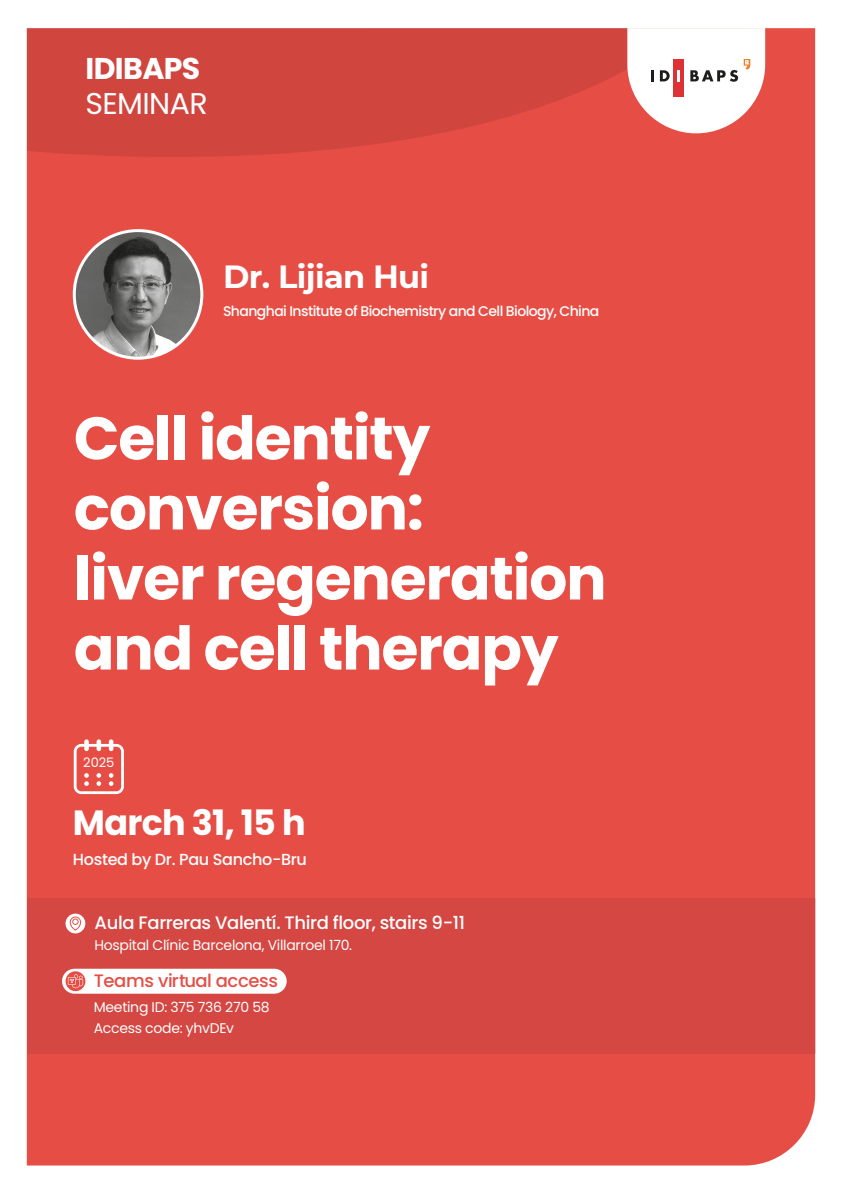
<style>
.page{position:relative;width:842px;height:1191px;background:#fff}
.page>*{position:absolute;margin:0;border:0;box-sizing:border-box;transform-origin:0 0}
.t1{font:700 60px/70px "Poppins";letter-spacing:-.02em;color:#fff}
.t2{font:700 35px "Poppins";letter-spacing:-.02em;color:#fff}
.t3{font:700 32px "Montserrat";letter-spacing:-.02em;color:#fff}
.t4{font:700 30px "Poppins";letter-spacing:-.02em;color:#fff}
.t5{font:30px "Poppins";letter-spacing:-.02em;color:#fff}
.t6{font:500 18px "Poppins";letter-spacing:-.02em;color:#fff}
.t7{font:500 18px "Poppins";letter-spacing:-.02em;color:#e64e45}
.t8{font:500 16px "Poppins";letter-spacing:-.02em;color:#fff}
.t9{font:14px/21px "Poppins";letter-spacing:-.02em;color:#fff}
.t10{font:500 14px "Poppins";letter-spacing:-.04em;color:#fff}
.t11{font:13px "Poppins";color:#fff}
</style>
<div class="page">
<div style="left:27px;top:28px;width:788px;height:1137px;background:#e64e45"></div>
<svg style="left:27px;top:28px;width:609px;height:129px;background:#d3473f"></svg>
<div style="left:27px;top:898px;width:788px;height:156px;background:#d44742"></div>
<img style="left:74px;top:232px;width:128px;height:126px">
<div style="left:73px;top:229px;width:130px;height:131px;border:3px solid #fff;border-radius:50%"></div>
<svg style="left:74px;top:739px;width:50px;height:55px"></svg>
<svg style="left:627px;top:28px;width:138px;height:105px"></svg>
<svg style="left:65px;top:913px;width:20px;height:20px"></svg>
<svg style="left:70px;top:916px;width:11px;height:14px"></svg>
<div style="left:62px;top:968px;width:225px;height:25px;background:#fff;border-radius:12px"></div>
<svg style="left:66px;top:971px;width:19px;height:20px"></svg>
<svg style="left:68px;top:974px;width:15px;height:14px"></svg>
<h3 class="t4" style="left:85px;top:51px;width:116px">IDIBAPS</h3>
<h3 class="t5" style="left:85px;top:86px;width:124px">SEMINAR</h3>
<h3 class="t3" style="left:223px;top:253px;width:208px">Dr. Lijian Hui</h3>
<p class="t10" style="left:223px;top:303px;width:378px">Shanghai Institute of Biochemistry and Cell Biology, China</p>
<h1 class="t1" style="left:74px;top:404px;width:534px">Cell identity conversion:<br>liver regeneration and cell therapy</h1>
<p class="t11" style="left:83px;top:754px;width:33px">2025</p>
<h2 class="t2" style="left:73px;top:802px;width:234px">March 31, 15 h</h2>
<p class="t8" style="left:73px;top:850px;width:236px">Hosted by Dr. Pau Sancho-Bru</p>
<p class="t6" style="left:95px;top:912px;width:372px">Aula Farreras Valentí. Third floor, stairs 9-11</p>
<p class="t9" style="left:95px;top:934px;width:259px">Hospital Clínic Barcelona, Villarroel 170.</p>
<p class="t7" style="left:94px;top:970px;width:186px">Teams virtual access</p>
<p class="t9" style="left:94px;top:997px;width:177px">Meeting ID: 375 736 270 58<br>Access code: yhvDEv</p>
</div>
